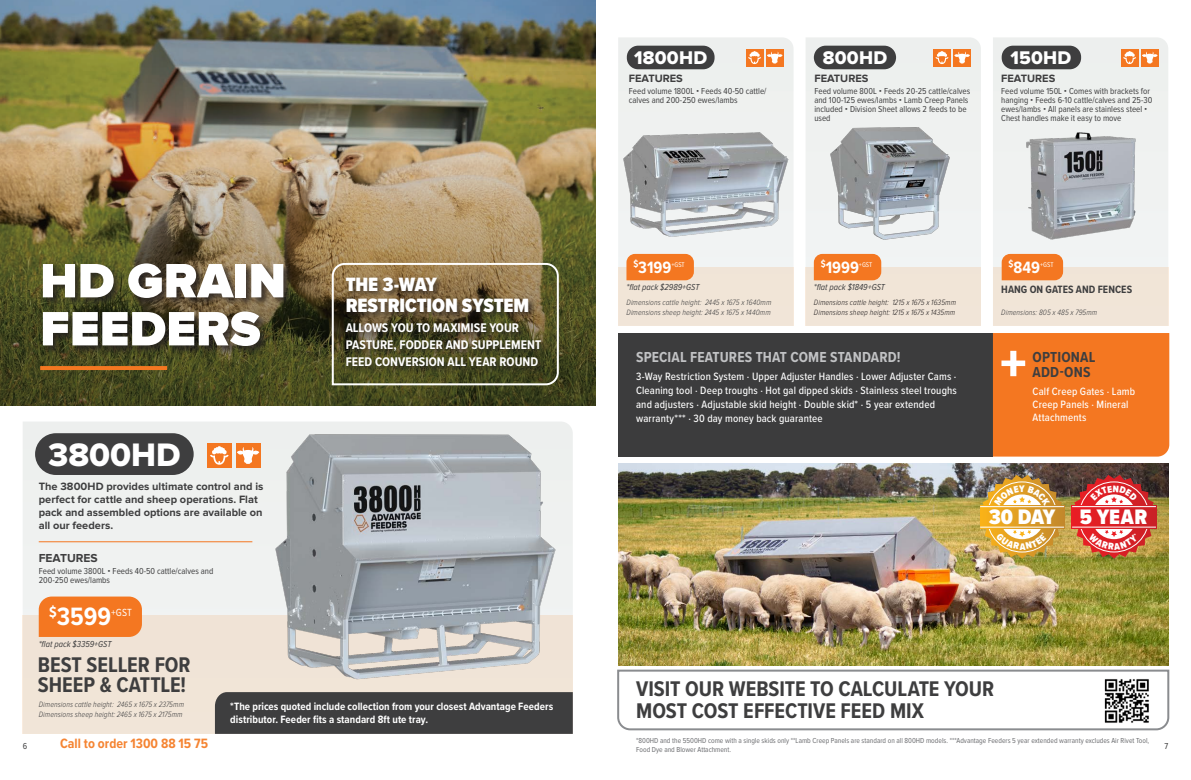
<style>
.page{position:relative;width:1191px;height:780px;background:#fff}
.page>*{position:absolute;margin:0;border:0;box-sizing:border-box;transform-origin:0 0}
.t1{font:900 50px/48px "Proxima Nova";color:#fff}
.t2{font:33.7px "Proxima Nova Extrabld";color:#fff}
.t3{font:700 26px "Proxima Nova Cond";color:#fff}
.Product_A_Head{font:700 22px/20px "Proxima Nova Cond";color:#3e3e3f}
.t4{font:900 21.7px "Proxima Nova Cond";letter-spacing:-.01em;color:#fff}
.Dim{font:900 20px/21px "Proxima Nova Cond";letter-spacing:-.005em;color:#fff}
.Product_A_Head-2{font:19px "Proxima Nova Extrabld";letter-spacing:.015em;color:#fff}
.t5{font:700 17px "Proxima Nova Cond";color:#fff}
.Product_A_Head-3{font:700 15px "Proxima Nova Cond";letter-spacing:.01em;color:#c1c2c4}
.Product_A_Head-4{font:700 15px "Proxima Nova Cond";letter-spacing:.01em;color:#3e3e3f}
.Disclaimer{font:700 14px "Proxima Nova Cond";color:#f58432}
.Dim-2{font:700 13px/17px "Proxima Nova Cond";letter-spacing:.005em;color:#fff}
.Feature_A_head{font:700 12px "Proxima Nova";color:#3e3e3f}
.Feature_bullets_White_Med{font:500 11px/14px "Proxima Nova Cond";letter-spacing:.015em;color:#fff}
.Body{font:700 11px/13px "Proxima Nova";color:#3e3e3f}
.Body-2{font:700 11px/13px "Proxima Nova Cond";letter-spacing:.005em;color:#fff}
.Product_A_Head-5{font:700 11px "Proxima Nova Cond";letter-spacing:.005em;color:#3e3e3f}
.t6{font:10.7px "Proxima Nova Cond";color:#fff}
.t7{font:700 9.9px "Proxima Nova Cond";color:#fff}
.Feature_A_head-2{font:9px/9px "Proxima Nova Cond";color:#3e3e3f}
.Feature_A_head-3{font:italic 9px "Proxima Nova Cond";color:#3e3e3f}
.Dim-3{font:italic 300 8px/9.6px "Proxima Nova Cond";letter-spacing:.01em;color:#3e3e3f}
.Dim-4{font:italic 300 8px "Proxima Nova Cond";letter-spacing:.01em;color:#231f20}
.Disclaimer-2{font:7.5px/9px "Proxima Nova Cond";color:#6c6d70}
.t8{font:7px "Proxima Nova Cond";letter-spacing:-.005em;color:#fff}
</style>
<div class="page">
<div style="left:23px;top:422px;width:550px;height:193px;background:#eff1f0"></div>
<div style="left:23px;top:615px;width:550px;height:118px;background:#f1e5d7"></div>
<div style="left:806px;top:37px;width:175px;height:230px;background:#eff1ef"></div>
<div style="left:993px;top:37px;width:175px;height:230px;background:#eff1f0"></div>
<div style="left:618px;top:37px;width:175px;height:230px;background:#eff1ef"></div>
<img style="left:618px;top:463px;width:550px;height:202px">
<div style="left:618px;top:333px;width:375px;height:123px;background:#3c3c3d"></div>
<div style="left:618px;top:267px;width:175px;height:59px;background:#f1e5d7"></div>
<div style="left:805px;top:267px;width:176px;height:59px;background:#f1e5d7"></div>
<div style="left:993px;top:267px;width:175px;height:59px;background:#f1e5d7"></div>
<img style="left:620px;top:123px;width:170px;height:118px">
<img style="left:1023px;top:128px;width:115px;height:113px">
<img style="left:825px;top:116px;width:130px;height:132px">
<div style="left:814px;top:46px;width:82px;height:23px;background:#3e3e3f;border-radius:12px"></div>
<div style="left:1001px;top:46px;width:80px;height:23px;background:#3e3e3f;border-radius:11px"></div>
<div style="left:746px;top:49px;width:17px;height:17px;background:#f47721"></div>
<svg style="left:748px;top:51px;width:13px;height:13px"></svg>
<div style="left:933px;top:49px;width:17px;height:17px;background:#f47721"></div>
<svg style="left:935px;top:51px;width:13px;height:13px"></svg>
<div style="left:1121px;top:49px;width:17px;height:17px;background:#f47721"></div>
<svg style="left:1123px;top:51px;width:13px;height:13px"></svg>
<div style="left:766px;top:49px;width:17px;height:17px;background:#f47721"></div>
<svg style="left:767px;top:52px;width:15px;height:11px"></svg>
<div style="left:207px;top:443px;width:25px;height:24px;background:#f47721"></div>
<svg style="left:210px;top:446px;width:19px;height:18px"></svg>
<div style="left:236px;top:443px;width:24px;height:24px;background:#f47721"></div>
<svg style="left:237px;top:447px;width:22px;height:17px"></svg>
<div style="left:953px;top:49px;width:17px;height:17px;background:#f47721"></div>
<svg style="left:954px;top:52px;width:16px;height:11px"></svg>
<div style="left:1141px;top:49px;width:17px;height:17px;background:#f47721"></div>
<svg style="left:1142px;top:52px;width:15px;height:11px"></svg>
<hr style="left:39px;top:541px;width:213px;height:1px;background:#f47721">
<div style="left:39px;top:596px;width:103px;height:41px;background:#f47721"></div>
<img style="left:268px;top:428px;width:298px;height:252px">
<img style="left:0;top:0;width:595px;height:405px">
<div style="left:42px;top:262px;width:251px;height:93px;background:#231f20;opacity:.75"></div>
<hr style="left:40px;top:366px;width:127px;height:4px;background:#f47721">
<svg style="left:331px;top:262px;width:229px;height:124px;background:#635938"></svg>
<svg style="left:617px;top:669px;width:553px;height:62px"></svg>
<div style="left:215px;top:692px;width:358px;height:41px;background:#3e3e3f"></div>
<div style="left:627px;top:46px;width:87px;height:23px;background:#3e3e3f;border-radius:11px"></div>
<div style="left:35px;top:433px;width:159px;height:42px;background:#3e3e3f;border-radius:21px"></div>
<div style="left:814px;top:254px;width:67px;height:26px;background:#f47721"></div>
<div style="left:1001px;top:254px;width:62px;height:26px;background:#f47721"></div>
<div style="left:626px;top:254px;width:68px;height:26px;background:#f47721"></div>
<div style="left:993px;top:333px;width:176px;height:123px;background:#f47721"></div>
<img style="left:1072px;top:475px;width:84px;height:83px">
<img style="left:980px;top:475px;width:84px;height:83px">
<p class="t1" style="left:40px;top:259px;width:247px">HD GRAIN<br>FEEDERS</p>
<p class="t2" style="left:48px;top:439px;width:134px">3800HD</p>
<p class="Body" style="left:39px;top:480px;width:226px">The 3800HD provides ultimate control and is perfect for cattle and sheep operations. Flat pack and assembled options are available on all our feeders.</p>
<p class="Feature_A_head" style="left:39px;top:552px;width:60px">FEATURES</p>
<p class="Feature_A_head-2" style="left:39px;top:566px;width:176px">Feed volume 3800L • Feeds 40-50 cattle/calves and<br>200-250 ewes/lambs</p>
<p class="t3" style="left:49px;top:597px;width:63px"><sup>$</sup>3599</p>
<p class="t6" style="left:111px;top:607px;width:22px">+GST</p>
<p class="Product_A_Head" style="left:38px;top:654px;width:154px">BEST SELLER FOR<br>SHEEP &amp; CATTLE!</p>
<p class="Feature_A_head-3" style="left:39px;top:640px;width:74px">*flat pack $3359+GST</p>
<p class="Dim" style="left:346px;top:274px;width:185px">THE 3-WAY<br>RESTRICTION SYSTEM</p>
<p class="Dim-2" style="left:346px;top:319px;width:197px">ALLOWS YOU TO MAXIMISE YOUR<br>PASTURE, FODDER AND SUPPLEMENT<br>FEED CONVERSION ALL YEAR ROUND</p>
<p class="Dim-3" style="left:39px;top:699px;width:147px">Dimensions cattle height: 2465 x 1675 x 2375mm<br>Dimensions sheep height: 2465 x 1675 x 2175mm</p>
<p class="Body-2" style="left:230px;top:699px;width:324px">*The prices quoted include collection from your closest Advantage Feeders distributor. Feeder fits a standard 8ft ute tray.</p>
<p class="Product_A_Head-2" style="left:634px;top:49px;width:75px">1800HD</p>
<p class="Body" style="left:629px;top:73px;width:56px">FEATURES</p>
<p class="Feature_A_head-2" style="left:629px;top:87px;width:139px">Feed volume 1800L • Feeds 40-50 cattle/ calves and 200-250 ewes/lambs</p>
<p class="Product_A_Head-2" style="left:822px;top:49px;width:66px">800HD</p>
<p class="Product_A_Head-2" style="left:1010px;top:49px;width:62px">150HD</p>
<p class="Body" style="left:814px;top:73px;width:56px">FEATURES</p>
<p class="Feature_A_head-2" style="left:814px;top:87px;width:157px">Feed volume 800L • Feeds 20-25 cattle/calves and 100-125 ewes/lambs • Lamb Creep Panels included • Division Sheet allows 2 feeds to be used</p>
<p class="Body" style="left:1001px;top:73px;width:56px">FEATURES</p>
<p class="Feature_A_head-2" style="left:1001px;top:87px;width:153px">Feed volume 150L • Comes with brackets for hanging • Feeds 6-10 cattle/calves and 25-30 ewes/lambs • All panels are stainless steel • Chest handles make it easy to move</p>
<p class="t7" style="left:633px;top:256px;width:6px">$</p>
<p class="t8" style="left:1040px;top:261px;width:15px">+GST</p>
<p class="t5" style="left:820px;top:254px;width:40px"><sup>$</sup>1999</p>
<p class="t8" style="left:859px;top:261px;width:15px">+GST</p>
<p class="t5" style="left:1008px;top:254px;width:33px"><sup>$</sup>849</p>
<p class="t5" style="left:638px;top:254px;width:35px">3199</p>
<p class="t8" style="left:671px;top:261px;width:15px">+GST</p>
<p class="Feature_A_head-3" style="left:626px;top:283px;width:74px">*flat pack $2989+GST</p>
<p class="Feature_A_head-3" style="left:814px;top:283px;width:73px">*flat pack $1849+GST</p>
<p class="Product_A_Head-5" style="left:1001px;top:281px;width:132px">HANG ON GATES AND FENCES</p>
<p class="Dim-3" style="left:626px;top:298px;width:146px">Dimensions cattle height: 2445 x 1675 x 1640mm</p>
<p class="Dim-3" style="left:626px;top:308px;width:146px">Dimensions sheep height: 2445 x 1675 x 1440mm</p>
<p class="Dim-4" style="left:814px;top:299px;width:144px">Dimensions cattle height: 1215 x 1675 x 1635mm</p>
<p class="Dim-4" style="left:814px;top:308px;width:143px">Dimensions sheep height: 1215 x 1675 x 1435mm</p>
<p class="Dim-3" style="left:1001px;top:308px;width:98px">Dimensions: 805 x 485 x 795mm</p>
<p class="Product_A_Head-3" style="left:636px;top:346px;width:266px">SPECIAL FEATURES THAT COME STANDARD!</p>
<p class="Feature_bullets_White_Med" style="left:636px;top:369px;width:322px">3-Way Restriction System ∙ Upper Adjuster Handles ∙ Lower Adjuster Cams ∙ Cleaning tool ∙ Deep troughs ∙ Hot gal dipped skids ∙ Stainless steel troughs and adjusters ∙ Adjustable skid height ∙ Double skid* ∙ 5 year extended warranty*** ∙ 30 day money back guarantee</p>
<p class="Product_A_Head-4" style="left:1032px;top:346px;width:64px">OPTIONAL</p>
<p class="Product_A_Head-4" style="left:1032px;top:361px;width:59px">ADD-ONS</p>
<p class="Feature_bullets_White_Med" style="left:1032px;top:384px;width:104px;line-height:13px">Calf Creep Gates ∙ Lamb<br>Creep Panels ∙ Mineral<br>Attachments</p>
<p class="t4" style="left:988px;top:501px;width:68px">30 DAY</p>
<p class="t4" style="left:1079px;top:501px;width:69px">5 YEAR</p>
<p class="Product_A_Head" style="left:636px;top:677px;width:359px;line-height:22px">VISIT OUR WEBSITE TO CALCULATE YOUR<br>MOST COST EFFECTIVE FEED MIX</p>
<p class="Disclaimer-2" style="left:636px;top:736px;width:514px">*800HD and the 5500HD come with a single skids only **Lamb Creep Panels are standard on all 800HD models. ***Advantage Feeders 5 year extended warranty excludes Air Rivet Tool,<br>Food Dye and Blower Attachment.</p>
<p class="Disclaimer" style="left:60px;top:733px;width:150px">Call to order 1300 88 15 75</p>
<p class="Feature_A_head-2" style="left:23px;top:741px;width:6px">6</p>
<p class="Feature_A_head-2" style="left:1164px;top:741px;width:5px">7</p>
</div>
